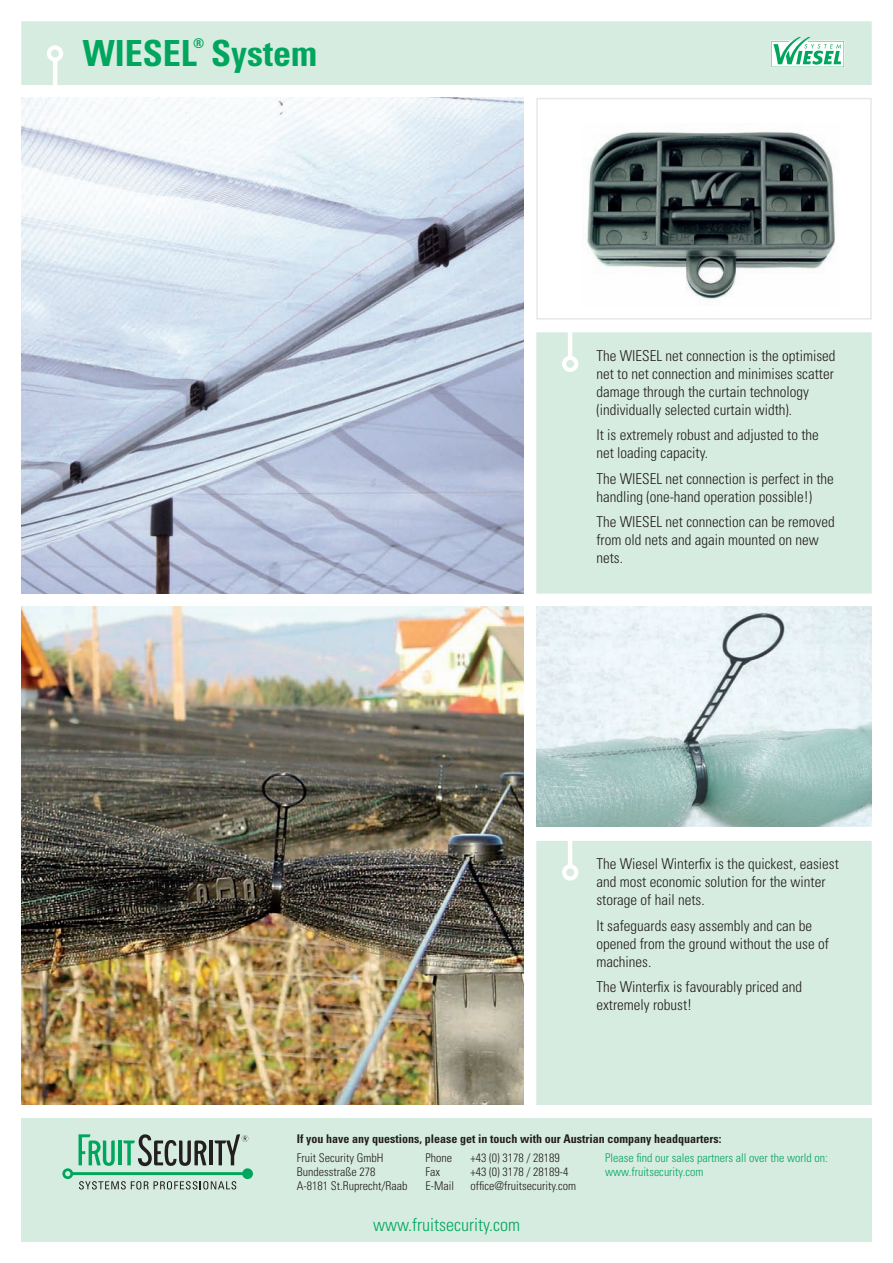
<style>
.page{position:relative;width:893px;height:1263px;background:#fff}
.page>*{position:absolute;margin:0;border:0;box-sizing:border-box;transform-origin:0 0}
.t1{font:700 condensed 36px "Univers";color:#00a65d}
.t2{font:300 condensed 18px "Univers";color:#00a65d}
.t3{font:300 condensed 15px/18px "Univers";color:#231f20}
.t4{font:700 condensed 13.5px "Univers";color:#00a65d}
.t5{font:300 condensed 12px/14px "Univers";color:#231f20}
.t6{font:700 condensed 12px "Univers";color:#231f20}
.t7{font:300 condensed 12px/14px "Univers";color:#00a65d}
</style>
<div class="page">
<div style="left:536px;top:841px;width:336px;height:264px;background:#d7ece1"></div>
<div style="left:536px;top:332px;width:336px;height:262px;background:#d7ece1"></div>
<div style="left:21px;top:1208px;width:851px;height:34px;background:#d7ece1"></div>
<div style="left:21px;top:1118px;width:851px;height:88px;background:#d7ece1"></div>
<svg style="left:62px;top:1134px;width:191px;height:55px"></svg>
<img style="left:21px;top:606px;width:503px;height:499px">
<img style="left:21px;top:98px;width:503px;height:496px">
<img style="left:586px;top:131px;width:250px;height:169px">
<div style="left:536px;top:98px;width:336px;height:222px;border:2px solid #e6e7e9"></div>
<div style="left:21px;top:21px;width:257px;height:64px;background:#d7ece1"></div>
<div style="left:278px;top:21px;width:594px;height:64px;background:#d7ece1"></div>
<img style="left:536px;top:606px;width:336px;height:220px">
<p class="t4" style="left:193px;top:35px;width:13px">®</p>
<h1 class="t1" style="left:83px;top:31px;width:236px">WIESEL System</h1>
<p class="t3" style="left:596px;top:346px;width:241px">The WIESEL net connection is the optimised net to net connection and minimises scatter damage through the curtain technology (individually selected curtain width).</p>
<p class="t3" style="left:596px;top:426px;width:224px">It is extremely robust and adjusted to the net loading capacity.</p>
<p class="t3" style="left:596px;top:469px;width:239px">The WIESEL net connection is perfect in the handling (one-hand operation possible!)</p>
<p class="t3" style="left:596px;top:513px;width:240px">The WIESEL net connection can be removed from old nets and again mounted on new nets.</p>
<p class="t3" style="left:596px;top:855px;width:244px">The Wiesel Winterfix is the quickest, easiest and most economic solution for the winter storage of hail nets.</p>
<p class="t3" style="left:596px;top:916px;width:234px">It safeguards easy assembly and can be opened from the ground without the use of machines.</p>
<p class="t3" style="left:596px;top:978px;width:207px">The Winterfix is favourably priced and extremely robust!</p>
<p class="t6" style="left:297px;top:1131px;width:426px">If you have any questions, please get in touch with our Austrian company headquarters:</p>
<p class="t5" style="left:297px;top:1150px;width:112px">Fruit Security GmbH<br>Bundesstraße 278<br>A-8181 St.Ruprecht/Raab</p>
<p class="t5" style="left:426px;top:1150px;width:28px">Phone</p>
<p class="t5" style="left:471px;top:1150px;width:91px">+43 (0) 3178 / 28189</p>
<p class="t7" style="left:605px;top:1150px;width:224px">Please find our sales partners all over the world on: www.fruitsecurity.com</p>
<p class="t5" style="left:426px;top:1164px;width:16px">Fax</p>
<p class="t5" style="left:471px;top:1164px;width:99px">+43 (0) 3178 / 28189-4</p>
<p class="t5" style="left:426px;top:1178px;width:30px">E-Mail</p>
<p class="t5" style="left:471px;top:1178px;width:107px">office@fruitsecurity.com</p>
<p class="t2" style="left:373px;top:1214px;width:149px">www.fruitsecurity.com</p>
</div>
